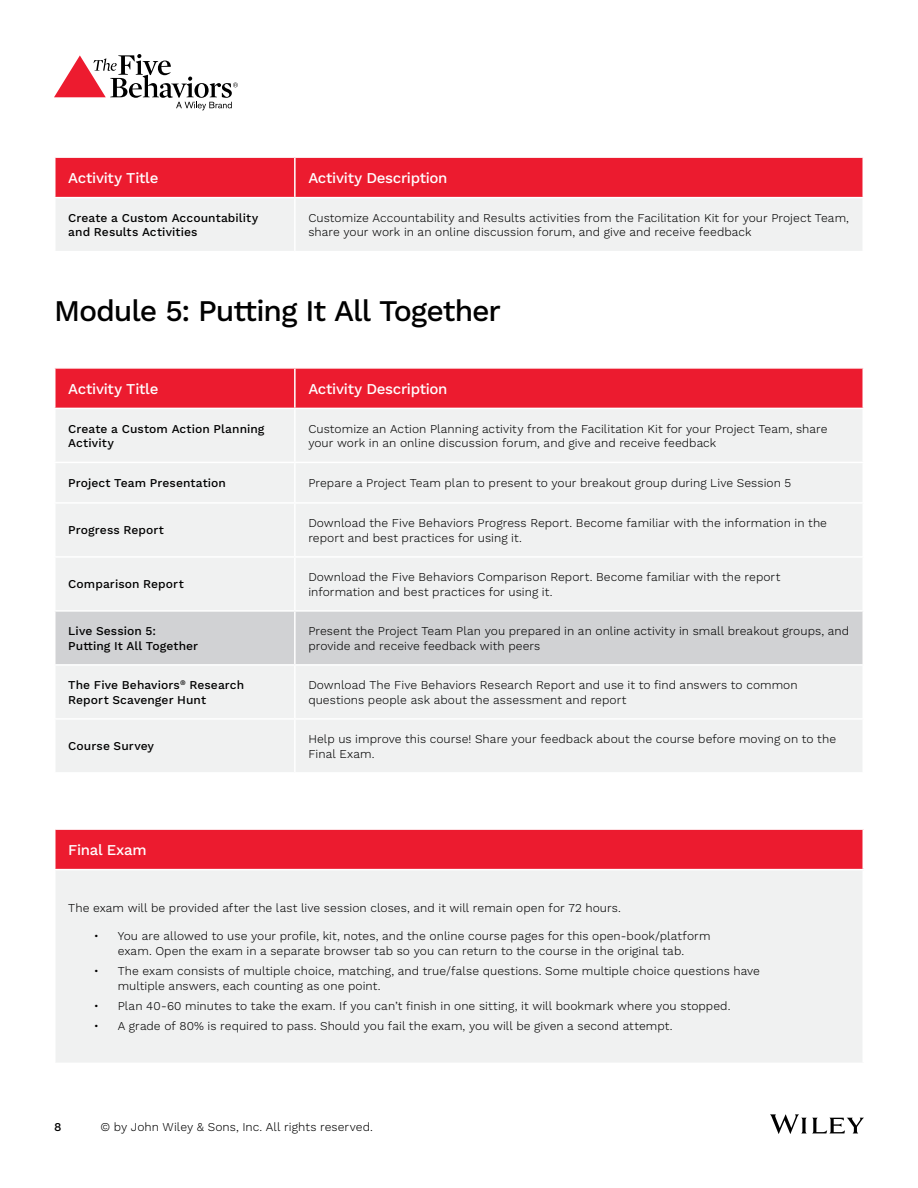
<style>
.page{position:relative;width:918px;height:1188px;background:#fff}
.page>*{position:absolute;margin:0;border:0;box-sizing:border-box;transform-origin:0 0}
.t1{font:500 30px "Work Sans";letter-spacing:-.035em;color:#000}
.t2{font:500 15px "Work Sans";letter-spacing:-.02em;color:#fff}
.t3{font:300 12px/14.4px "Work Sans";letter-spacing:.005em;color:#000}
.t4{font:500 12px/14.4px "Work Sans";letter-spacing:.005em;color:#000}
</style>
<div class="page">
<svg style="left:770px;top:1114px;width:94px;height:20px"></svg>
<div style="left:56px;top:158px;width:807px;height:39px;background:#ec1b2f"></div>
<div style="left:56px;top:199px;width:806px;height:52px;background:#f0f1f1"></div>
<hr style="left:294px;top:158px;width:2px;height:39px;background:#fff">
<hr style="left:294px;top:198px;width:2px;height:53px;background:#fff">
<div style="left:55px;top:829px;width:808px;height:41px;background:#ec1b2f"></div>
<div style="left:55px;top:870px;width:808px;height:193px;background:#f0f1f1"></div>
<hr style="left:54px;top:828px;width:810px;height:2px;background:#fff">
<hr style="left:54px;top:830px;width:2px;height:39px;background:#fff">
<hr style="left:54px;top:869px;width:810px;height:1px;background:#fff">
<hr style="left:54px;top:870px;width:2px;height:193px;background:#fff">
<div style="left:56px;top:369px;width:807px;height:39px;background:#ec1b2f"></div>
<div style="left:56px;top:409px;width:806px;height:363px;background:#f0f1f1"></div>
<div style="left:56px;top:612px;width:807px;height:52px;background:#d1d2d4"></div>
<hr style="left:294px;top:369px;width:2px;height:39px;background:#fff">
<hr style="left:294px;top:409px;width:2px;height:53px;background:#fff">
<hr style="left:54px;top:462px;width:241px;height:1px;background:#fff">
<hr style="left:295px;top:462px;width:569px;height:1px;background:#fff">
<hr style="left:294px;top:463px;width:2px;height:39px;background:#fff">
<hr style="left:54px;top:502px;width:241px;height:2px;background:#fff">
<hr style="left:295px;top:502px;width:569px;height:2px;background:#fff">
<hr style="left:294px;top:504px;width:2px;height:52px;background:#fff">
<hr style="left:54px;top:556px;width:241px;height:2px;background:#fff">
<hr style="left:295px;top:556px;width:569px;height:2px;background:#fff">
<hr style="left:294px;top:558px;width:2px;height:52px;background:#fff">
<hr style="left:54px;top:610px;width:241px;height:2px;background:#fff">
<hr style="left:295px;top:610px;width:569px;height:2px;background:#fff">
<hr style="left:294px;top:612px;width:2px;height:52px;background:#fff">
<hr style="left:54px;top:664px;width:241px;height:2px;background:#fff">
<hr style="left:295px;top:664px;width:569px;height:2px;background:#fff">
<hr style="left:294px;top:666px;width:2px;height:52px;background:#fff">
<hr style="left:54px;top:718px;width:241px;height:2px;background:#fff">
<hr style="left:295px;top:718px;width:569px;height:2px;background:#fff">
<hr style="left:294px;top:720px;width:2px;height:52px;background:#fff">
<svg style="left:54px;top:54px;width:184px;height:56px"></svg>
<p class="t2" style="left:68px;top:172px;width:92px">Activity Title</p>
<p class="t2" style="left:308px;top:172px;width:141px">Activity Description</p>
<p class="t4" style="left:68px;top:212px;width:191px">Create a Custom Accountability and Results Activities</p>
<p class="t3" style="left:308px;top:212px;width:542px">Customize Accountability and Results activities from the Facilitation Kit for your Project Team, share your work in an online discussion forum, and give and receive feedback</p>
<h1 class="t1" style="left:54px;top:299px;width:449px">Module 5: Putting It All Together</h1>
<p class="t2" style="left:68px;top:383px;width:92px">Activity Title</p>
<p class="t2" style="left:308px;top:383px;width:141px">Activity Description</p>
<p class="t4" style="left:68px;top:422px;width:198px">Create a Custom Action Planning<br>Activity</p>
<p class="t3" style="left:308px;top:422px;width:521px">Customize an Action Planning activity from the Facilitation Kit for your Project Team, share your work in an online discussion forum, and give and receive feedback</p>
<p class="t4" style="left:68px;top:477px;width:159px">Project Team Presentation</p>
<p class="t3" style="left:308px;top:477px;width:485px">Prepare a Project Team plan to present to your breakout group during Live Session 5</p>
<p class="t4" style="left:68px;top:524px;width:97px">Progress Report</p>
<p class="t3" style="left:308px;top:517px;width:520px">Download the Five Behaviors Progress Report. Become familiar with the information in the report and best practices for using it.</p>
<p class="t4" style="left:68px;top:578px;width:117px">Comparison Report</p>
<p class="t3" style="left:308px;top:571px;width:474px">Download the Five Behaviors Comparison Report. Become familiar with the report information and best practices for using it.</p>
<p class="t4" style="left:68px;top:625px;width:132px">Live Session 5:<br>Putting It All Together</p>
<p class="t3" style="left:308px;top:625px;width:542px">Present the Project Team Plan you prepared in an online activity in small breakout groups, and provide and receive feedback with peers</p>
<p class="t4" style="left:68px;top:679px;width:177px">The Five Behaviors<sup>®</sup> Research<br>Report Scavenger Hunt</p>
<p class="t3" style="left:308px;top:679px;width:491px">Download The Five Behaviors Research Report and use it to find answers to common questions people ask about the assessment and report</p>
<p class="t4" style="left:68px;top:740px;width:87px">Course Survey</p>
<p class="t3" style="left:308px;top:733px;width:529px">Help us improve this course! Share your feedback about the course before moving on to the<br>Final Exam.</p>
<p class="t2" style="left:68px;top:844px;width:80px">Final Exam</p>
<p class="t3" style="left:68px;top:901px;width:554px">The exam will be provided after the last live session closes, and it will remain open for 72 hours.</p>
<p class="t3" style="left:94px;top:930px;width:618px;text-align:center">• You are allowed to use your profile, kit, notes, and the online course pages for this open-book/platform exam. Open the exam in a separate browser tab so you can return to the course in the original tab.</p>
<p class="t3" style="left:118px;top:965px;width:644px;text-indent:-24px">• The exam consists of multiple choice, matching, and true/false questions. Some multiple choice questions have multiple answers, each counting as one point.</p>
<p class="t3" style="left:94px;top:1000px;width:638px">• Plan 40-60 minutes to take the exam. If you can’t finish in one sitting, it will bookmark where you stopped.</p>
<p class="t3" style="left:94px;top:1020px;width:580px">• A grade of 80% is required to pass. Should you fail the exam, you will be given a second attempt.</p>
<p class="t4" style="left:54px;top:1120px;width:9px">8</p>
<p class="t3" style="left:100px;top:1120px;width:274px">© by John Wiley &amp; Sons, Inc. All rights reserved.</p>
</div>
